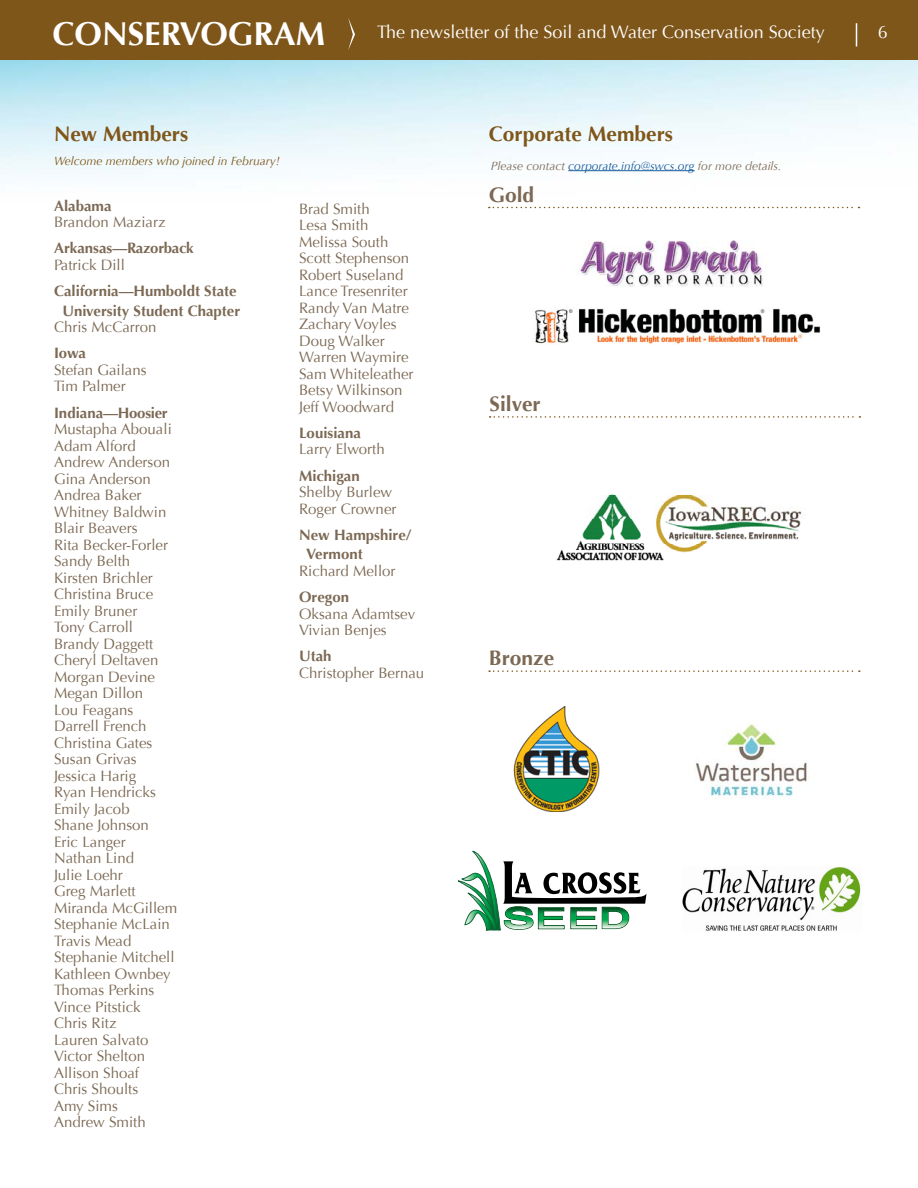
<style>
.page{position:relative;width:918px;height:1188px;background:#fff}
.page>*{position:absolute;margin:0;border:0;box-sizing:border-box;transform-origin:0 0}
.t1{font:700 33px "Optima";color:#fff}
.article_title{font:700 21px "Optima";color:#7f5619}
.body{font:700 21px "Optima";color:#7c6954}
.t2{font:18px "Optima";color:#fff}
.Individual_names{font:15px "Optima";color:#7c6954}
.Chapter_names{font:700 15px/19.5px "Optima";color:#7c6954;text-align:center}
.Chapter_names-2{font:700 15px "Optima";letter-spacing:-.02em;color:#7c6954}
.body-2{font:italic 12px "Optima";color:#7c6954}
.byline{font:italic 12px "Optima";color:#7f5619}
.s1{color:#175d9e}
</style>
<div class="page">
<img style="left:0;top:59px;width:918px;height:150px">
<div style="left:0;top:0;width:918px;height:59px;background:#7f5619"></div>
<svg style="left:348px;top:18px;width:7px;height:32px"></svg>
<svg style="left:856px;top:23px;width:1px;height:23px"></svg>
<img style="left:577px;top:240px;width:186px;height:47px">
<img style="left:513px;top:706px;width:87px;height:105px">
<img style="left:683px;top:867px;width:179px;height:64px">
<img style="left:535px;top:308px;width:286px;height:37px">
<hr style="left:568px;top:170px;width:127px;height:1px;background:#175d9e">
<svg style="left:458px;top:850px;width:188px;height:81px"></svg>
<img style="left:696px;top:724px;width:113px;height:75px">
<svg style="left:489px;top:207px;width:371px;height:1px"></svg>
<svg style="left:490px;top:416px;width:370px;height:2px"></svg>
<svg style="left:489px;top:670px;width:371px;height:2px"></svg>
<img style="left:556px;top:494px;width:246px;height:67px">
<h1 class="t1" style="left:52px;top:14px;width:274px">CONSERVOGRAM</h1>
<p class="t2" style="left:377px;top:22px;width:449px">The newsletter of the Soil and Water Conservation Society</p>
<p class="t2" style="left:878px;top:22px;width:12px">6</p>
<p class="article_title" style="left:54px;top:121px;width:136px">New Members</p>
<p class="byline" style="left:54px;top:154px;width:227px">Welcome members who joined in February!</p>
<p class="Chapter_names" style="left:54px;top:196px;width:59px">Alabama</p>
<p class="Individual_names" style="left:54px;top:213px;width:113px">Brandon Maziarz</p>
<p class="Chapter_names-2" style="left:54px;top:240px;width:141px">Arkansas—Razorback</p>
<p class="Individual_names" style="left:54px;top:256px;width:72px">Patrick Dill</p>
<p class="Chapter_names" style="left:54px;top:282px;width:188px">California—Humboldt State<br>University Student Chapter</p>
<p class="Individual_names" style="left:54px;top:318px;width:104px">Chris McCarron</p>
<p class="Chapter_names" style="left:54px;top:344px;width:34px">Iowa</p>
<p class="Individual_names" style="left:54px;top:361px;width:94px">Stefan Gailans</p>
<p class="Individual_names" style="left:54px;top:378px;width:73px">Tim Palmer</p>
<p class="Chapter_names" style="left:54px;top:403px;width:115px">Indiana—Hoosier</p>
<p class="Individual_names" style="left:54px;top:420px;width:119px">Mustapha Abouali</p>
<p class="Individual_names" style="left:54px;top:437px;width:83px">Adam Alford</p>
<p class="Individual_names" style="left:54px;top:453px;width:118px">Andrew Anderson</p>
<p class="Individual_names" style="left:54px;top:470px;width:98px">Gina Anderson</p>
<p class="Individual_names" style="left:54px;top:486px;width:89px">Andrea Baker</p>
<p class="Individual_names" style="left:54px;top:503px;width:114px">Whitney Baldwin</p>
<p class="Individual_names" style="left:54px;top:519px;width:85px">Blair Beavers</p>
<p class="Individual_names" style="left:54px;top:536px;width:116px">Rita Becker-Forler</p>
<p class="Individual_names" style="left:54px;top:552px;width:78px">Sandy Belth</p>
<p class="Individual_names" style="left:54px;top:569px;width:100px">Kirsten Brichler</p>
<p class="Individual_names" style="left:54px;top:585px;width:101px">Christina Bruce</p>
<p class="Individual_names" style="left:54px;top:602px;width:85px">Emily Bruner</p>
<p class="Individual_names" style="left:54px;top:618px;width:81px">Tony Carroll</p>
<p class="Individual_names" style="left:54px;top:635px;width:101px">Brandy Daggett</p>
<p class="Individual_names" style="left:54px;top:651px;width:106px">Cheryl Deltaven</p>
<p class="Individual_names" style="left:54px;top:668px;width:102px">Morgan Devine</p>
<p class="Individual_names" style="left:54px;top:684px;width:91px">Megan Dillon</p>
<p class="Individual_names" style="left:54px;top:701px;width:81px">Lou Feagans</p>
<p class="Individual_names" style="left:54px;top:717px;width:94px">Darrell French</p>
<p class="Individual_names" style="left:54px;top:734px;width:100px">Christina Gates</p>
<p class="Individual_names" style="left:54px;top:750px;width:84px">Susan Grivas</p>
<p class="Individual_names" style="left:54px;top:767px;width:84px">Jessica Harig</p>
<p class="Individual_names" style="left:54px;top:783px;width:103px">Ryan Hendricks</p>
<p class="Individual_names" style="left:54px;top:800px;width:77px">Emily Jacob</p>
<p class="Individual_names" style="left:54px;top:816px;width:96px">Shane Johnson</p>
<p class="Individual_names" style="left:54px;top:833px;width:73px">Eric Langer</p>
<p class="Individual_names" style="left:54px;top:849px;width:82px">Nathan Lind</p>
<p class="Individual_names" style="left:54px;top:866px;width:70px">Julie Loehr</p>
<p class="Individual_names" style="left:54px;top:882px;width:83px">Greg Marlett</p>
<p class="Individual_names" style="left:54px;top:899px;width:125px">Miranda McGillem</p>
<p class="Individual_names" style="left:54px;top:915px;width:117px">Stephanie McLain</p>
<p class="Individual_names" style="left:54px;top:932px;width:79px">Travis Mead</p>
<p class="Individual_names" style="left:54px;top:948px;width:122px">Stephanie Mitchell</p>
<p class="Individual_names" style="left:54px;top:965px;width:118px">Kathleen Ownbey</p>
<p class="Individual_names" style="left:54px;top:981px;width:102px">Thomas Perkins</p>
<p class="Individual_names" style="left:54px;top:998px;width:88px">Vince Pitstick</p>
<p class="Individual_names" style="left:54px;top:1014px;width:64px">Chris Ritz</p>
<p class="Individual_names" style="left:54px;top:1031px;width:96px">Lauren Salvato</p>
<p class="Individual_names" style="left:54px;top:1047px;width:93px">Victor Shelton</p>
<p class="Individual_names" style="left:54px;top:1064px;width:87px">Allison Shoaf</p>
<p class="Individual_names" style="left:54px;top:1080px;width:86px">Chris Shoults</p>
<p class="Individual_names" style="left:54px;top:1097px;width:65px">Amy Sims</p>
<p class="Individual_names" style="left:54px;top:1113px;width:93px">Andrew Smith</p>
<p class="Individual_names" style="left:299px;top:200px;width:72px">Brad Smith</p>
<p class="Individual_names" style="left:299px;top:216px;width:71px">Lesa Smith</p>
<p class="Individual_names" style="left:299px;top:233px;width:91px">Melissa South</p>
<p class="Individual_names" style="left:299px;top:249px;width:112px">Scott Stephenson</p>
<p class="Individual_names" style="left:299px;top:266px;width:106px">Robert Suseland</p>
<p class="Individual_names" style="left:299px;top:282px;width:110px">Lance Tresenriter</p>
<p class="Individual_names" style="left:299px;top:299px;width:111px">Randy Van Matre</p>
<p class="Individual_names" style="left:299px;top:315px;width:99px">Zachary Voyles</p>
<p class="Individual_names" style="left:299px;top:332px;width:87px">Doug Walker</p>
<p class="Individual_names" style="left:299px;top:348px;width:111px">Warren Waymire</p>
<p class="Individual_names" style="left:299px;top:365px;width:116px">Sam Whiteleather</p>
<p class="Individual_names" style="left:299px;top:381px;width:105px">Betsy Wilkinson</p>
<p class="Individual_names" style="left:299px;top:398px;width:96px">Jeff Woodward</p>
<p class="Chapter_names" style="left:299px;top:423px;width:63px">Louisiana</p>
<p class="Individual_names" style="left:299px;top:441px;width:87px">Larry Elworth</p>
<p class="Chapter_names" style="left:299px;top:466px;width:62px">Michigan</p>
<p class="Individual_names" style="left:299px;top:483px;width:95px">Shelby Burlew</p>
<p class="Individual_names" style="left:299px;top:500px;width:99px">Roger Crowner</p>
<p class="Chapter_names" style="left:306px;top:525px;width:107px;text-align:left;text-indent:-7px">New Hampshire/<br>Vermont</p>
<p class="Individual_names" style="left:299px;top:562px;width:98px">Richard Mellor</p>
<p class="Chapter_names" style="left:299px;top:587px;width:52px">Oregon</p>
<p class="Individual_names" style="left:299px;top:605px;width:118px">Oksana Adamtsev</p>
<p class="Individual_names" style="left:299px;top:621px;width:89px">Vivian Benjes</p>
<p class="Chapter_names" style="left:299px;top:647px;width:34px">Utah</p>
<p class="Individual_names" style="left:299px;top:664px;width:127px">Christopher Bernau</p>
<p class="article_title" style="left:489px;top:121px;width:186px">Corporate Members</p>
<p class="body-2" style="left:491px;top:158px;width:292px">Please contact <span class="s1">corporate.info@swcs.org</span> for more details.</p>
<p class="body" style="left:489px;top:182px;width:47px">Gold</p>
<p class="body" style="left:490px;top:392px;width:53px">Silver</p>
<p class="body" style="left:489px;top:646px;width:67px">Bronze</p>
</div>
